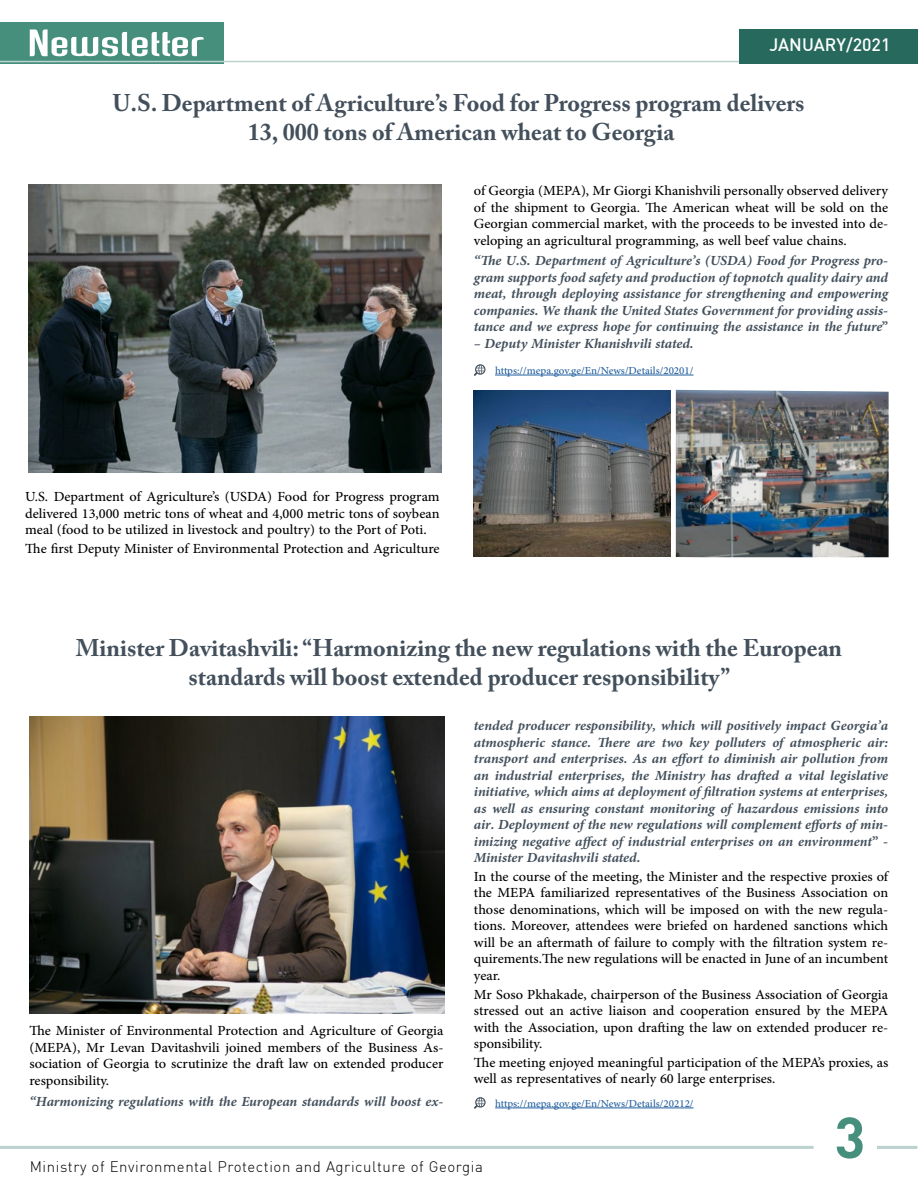
<style>
.page{position:relative;width:918px;height:1188px;background:#fff}
.page>*{position:absolute;margin:0;border:0;box-sizing:border-box;transform-origin:0 0}
.t1{font:700 57.15px "DIN";color:#468f7c}
.t2{font:700 24px/28.8px "Adobe Caslon Pro";color:#43505c;text-align:center}
.t3{font:19.5px/16.5px "Adobe Arabic";color:#000;text-align:justify}
.t4{font:italic 700 19.5px/16.5px "Adobe Arabic";letter-spacing:-.005em;color:#43505c;text-align:justify}
.t5{font:500 17.7px "DIN";color:#fff}
.t6{font:15px "Adobe Arabic";color:#215e9e}
.t7{font:300 15px "DIN";letter-spacing:.04em;color:#000}
</style>
<div class="page">
<div style="left:0;top:22px;width:223px;height:42px;background:#468f7c"></div>
<hr style="left:0;top:1146px;width:814px;height:3px;background:#bcd2ce">
<hr style="left:877px;top:1146px;width:40px;height:3px;background:#bcd2ce">
<svg style="left:30px;top:29px;width:174px;height:27px"></svg>
<hr style="left:0;top:61px;width:918px;height:1px;background:#bcd2ce">
<div style="left:739px;top:29px;width:179px;height:35px;background:#276a5d"></div>
<hr style="left:495px;top:1108px;width:199px;height:1px;background:#215e9e">
<svg style="left:474px;top:1097px;width:12px;height:12px"></svg>
<hr style="left:495px;top:375px;width:198px;height:1px;background:#215e9e">
<svg style="left:474px;top:364px;width:12px;height:12px"></svg>
<img style="left:28px;top:184px;width:413px;height:288px">
<img style="left:30px;top:717px;width:414px;height:296px">
<img style="left:474px;top:390px;width:196px;height:167px">
<img style="left:676px;top:390px;width:213px;height:167px">
<p class="t5" style="left:770px;top:33px;width:122px">JANUARY/2021</p>
<p class="t2" style="left:113px;top:88px;width:693px">U.S. Department of Agriculture’s Food for Progress program delivers<br>13, 000 tons of American wheat to Georgia</p>
<p class="t3" style="left:474px;top:180px;width:416px">of Georgia (MEPA), Mr Giorgi Khanishvili personally observed delivery of the shipment to Georgia. The American wheat will be sold on the Georgian commercial market, with the proceeds to be invested into de&shy;veloping an agricultural programming, as well beef value chains.</p>
<p class="t4" style="left:474px;top:250px;width:416px">“The U.S. Department of Agriculture’s (USDA) Food for Progress pro&shy;gram supports food safety and production of topnotch quality dairy and meat, through deploying assistance for strengthening and empowering companies. We thank the United States Government for providing assis&shy;tance and we express hope for continuing the assistance in the future”</p>
<p class="t4" style="left:474px;top:333px;width:221px">– Deputy Minister Khanishvili stated.</p>
<p class="t3" style="left:25px;top:486px;width:416px">U.S. Department of Agriculture’s (USDA) Food for Progress program delivered 13,000 metric tons of wheat and 4,000 metric tons of soybean meal (food to be utilized in livestock and poultry) to the Port of Poti.</p>
<p class="t3" style="left:25px;top:538px;width:416px">The first Deputy Minister of Environmental Protection and Agriculture</p>
<p class="t6" style="left:495px;top:360px;width:200px">https://mepa.gov.ge/En/News/Details/20201/</p>
<p class="t2" style="left:76px;top:634px;width:768px">Minister Davitashvili: “Harmonizing the new regulations with the European standards will boost extended producer responsibility”</p>
<p class="t3" style="left:29px;top:1021px;width:416px">The Minister of Environmental Protection and Agriculture of Georgia (MEPA), Mr Levan Davitashvili joined members of the Business As&shy;sociation of Georgia to scrutinize the draft law on extended producer responsibility.</p>
<p class="t4" style="left:29px;top:1091px;width:415px">“Harmonizing regulations with the European standards will boost ex-</p>
<p class="t4" style="left:474px;top:715px;width:416px">tended producer responsibility, which will positively impact Georgia’a atmospheric stance. There are two key polluters of atmospheric air: transport and enterprises. As an effort to diminish air pollution from an industrial enterprises, the Ministry has drafted a vital legislative initiative, which aims at deployment of filtration systems at enterprises, as well as ensuring constant monitoring of hazardous emissions into air. Deployment of the new regulations will complement efforts of min&shy;imizing negative affect of industrial enterprises on an environment” - Minister Davitashvili stated.</p>
<p class="t3" style="left:474px;top:866px;width:416px">In the course of the meeting, the Minister and the respective proxies of the MEPA familiarized representatives of the Business Association on those denominations, which will be imposed on with the new regula&shy;tions. Moreover, attendees were briefed on hardened sanctions which will be an aftermath of failure to comply with the filtration system re&shy;quirements.The new regulations will be enacted in June of an incumbent year.</p>
<p class="t3" style="left:474px;top:984px;width:416px">Mr Soso Pkhakade, chairperson of the Business Association of Georgia stressed out an active liaison and cooperation ensured by the MEPA with the Association, upon drafting the law on extended producer re&shy;sponsibility.</p>
<p class="t3" style="left:474px;top:1052px;width:416px">The meeting enjoyed meaningful participation of the MEPA’s proxies, as well as representatives of nearly 60 large enterprises.</p>
<p class="t6" style="left:495px;top:1093px;width:200px">https://mepa.gov.ge/En/News/Details/20212/</p>
<h1 class="t1" style="left:834px;top:1100px;width:33px">3</h1>
<p class="t7" style="left:30px;top:1157px;width:455px">Ministry of Environmental Protection and Agriculture of Georgia</p>
</div>
